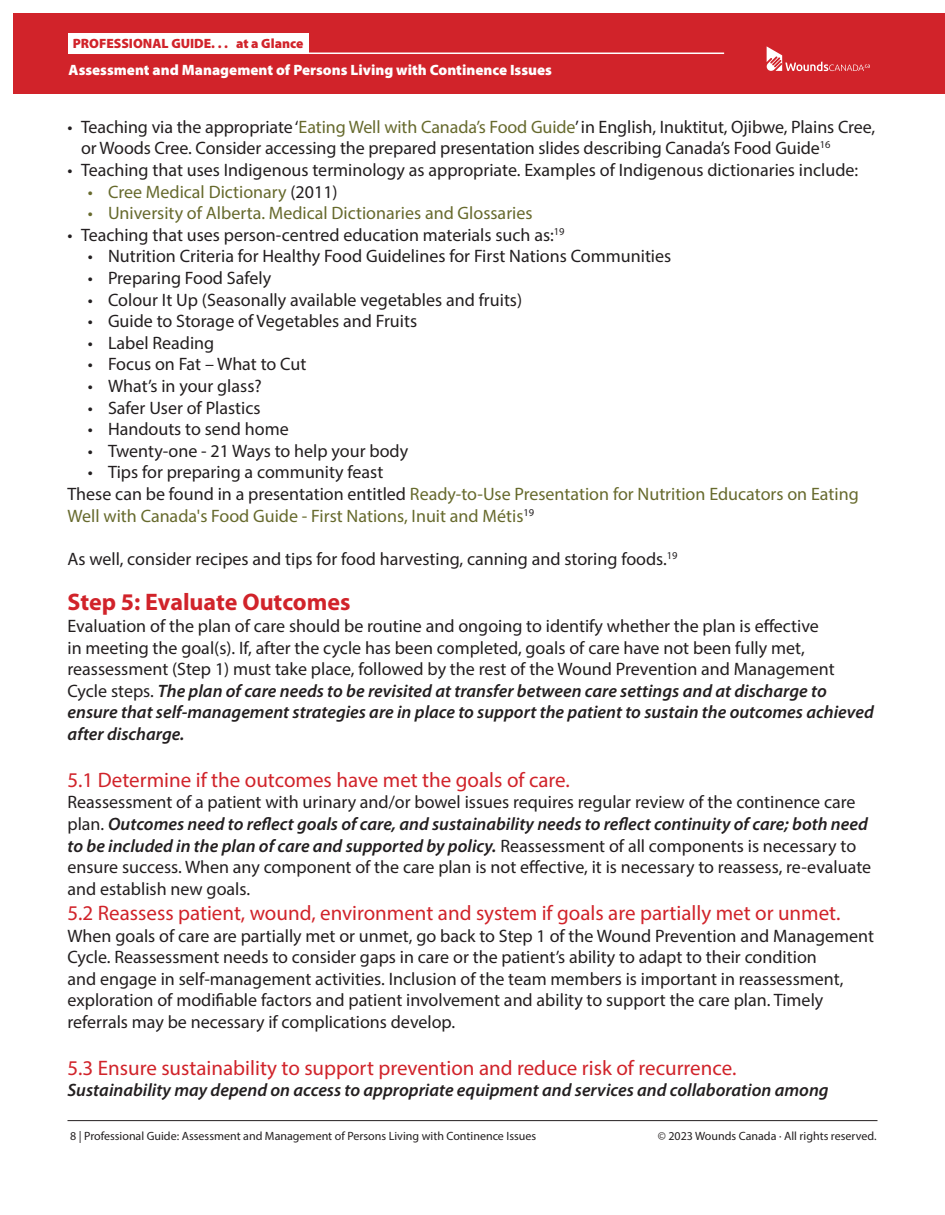
<style>
.page{position:relative;width:945px;height:1215px;background:#fff}
.page>*{position:absolute;margin:0;border:0;box-sizing:border-box;transform-origin:0 0}
.Title_Headings{font:700 24px "Myriad Pro";color:#d1232a}
.Sub_Heading{font:21px "Myriad Pro";color:#d1232a}
.Bullet_Points{font:18px/21.6px "Myriad Pro";color:#231f20}
.Bullet_Points-2{font:18px/21.6px "Myriad Pro";color:#676a2d}
.Bullet_Points-3{font:italic 600 18px "Myriad Pro";color:#231f20}
.t1{font:900 15px "Myriad Pro";color:#fff}
.t2{font:900 13.5px "Myriad Pro";color:#d1232a}
.t3{font:12px "Myriad Pro";color:#231f20}
.s1{color:#676a2d}
.s2{color:#231f20}
.s3{font-weight:600;font-style:italic}
</style>
<div class="page">
<hr style="left:68px;top:1120px;width:810px;height:1px;background:#231f20">
<div style="left:14px;top:14px;width:918px;height:80px;background:#d1232a"></div>
<div style="left:932px;top:14px;width:13px;height:80px;background:#d1232a"></div>
<div style="left:69px;top:33px;width:240px;height:20px;background:#fff"></div>
<hr style="left:69px;top:53px;width:655px;height:1px;background:#fff">
<svg style="left:767px;top:46px;width:103px;height:25px"></svg>
<p class="t2" style="left:73px;top:35px;width:232px">PROFESSIONAL GUIDE. . . at a Glance</p>
<p class="t1" style="left:69px;top:60px;width:485px">Assessment and Management of Persons Living with Continence Issues</p>
<p class="Bullet_Points" style="left:81px;top:116px;width:796px;text-indent:-14px">• Teaching via the appropriate ‘<span class="s1">Eating Well with Canada’s Food Guide</span>’ in English, Inuktitut, Ojibwe, Plains Cree, or Woods Cree. Consider accessing the prepared presentation slides describing Canada’s Food Guide<sup>16</sup></p>
<p class="Bullet_Points" style="left:68px;top:159px;width:792px">• Teaching that uses Indigenous terminology as appropriate. Examples of Indigenous dictionaries include:</p>
<p class="Bullet_Points-2" style="left:88px;top:181px;width:251px">• Cree Medical Dictionary <span class="s2">(2011)</span></p>
<p class="Bullet_Points-2" style="left:88px;top:202px;width:446px">• University of Alberta. Medical Dictionaries and Glossaries</p>
<p class="Bullet_Points" style="left:68px;top:224px;width:499px">• Teaching that uses person-centred education materials such as:<sup>19</sup></p>
<p class="Bullet_Points" style="left:88px;top:245px;width:585px">• Nutrition Criteria for Healthy Food Guidelines for First Nations Communities</p>
<p class="Bullet_Points" style="left:88px;top:267px;width:185px">• Preparing Food Safely</p>
<p class="Bullet_Points" style="left:88px;top:289px;width:436px">• Colour It Up (Seasonally available vegetables and fruits)</p>
<p class="Bullet_Points" style="left:88px;top:310px;width:331px">• Guide to Storage of Vegetables and Fruits</p>
<p class="Bullet_Points" style="left:88px;top:332px;width:128px">• Label Reading</p>
<p class="Bullet_Points" style="left:88px;top:353px;width:220px">• Focus on Fat – What to Cut</p>
<p class="Bullet_Points" style="left:88px;top:375px;width:176px">• What’s in your glass?</p>
<p class="Bullet_Points" style="left:88px;top:397px;width:174px">• Safer User of Plastics</p>
<p class="Bullet_Points" style="left:88px;top:418px;width:203px">• Handouts to send home</p>
<p class="Bullet_Points" style="left:88px;top:440px;width:322px">• Twenty-one - 21 Ways to help your body</p>
<p class="Bullet_Points" style="left:88px;top:461px;width:297px">• Tips for preparing a community feast</p>
<p class="Bullet_Points-2" style="left:68px;top:483px;width:793px"><span class="s2">These can be found in a presentation entitled</span> Ready-to-Use Presentation for Nutrition Educators on Eating<br>Well with Canada's Food Guide - First Nations, Inuit and Métis<sup>19</sup></p>
<p class="Bullet_Points" style="left:68px;top:548px;width:612px">As well, consider recipes and tips for food harvesting, canning and storing foods.<sup>19</sup></p>
<p class="Title_Headings" style="left:68px;top:587px;width:284px">Step 5: Evaluate Outcomes</p>
<p class="Bullet_Points" style="left:68px;top:615px;width:808px">Evaluation of the plan of care should be routine and ongoing to identify whether the plan is effective<br>in meeting the goal(s). If, after the cycle has been completed, goals of care have not been fully met, reassessment (Step 1) must take place, followed by the rest of the Wound Prevention and Management Cycle steps. <span class="s3">The plan of care needs to be revisited at transfer between care settings and at discharge to ensure that self-management strategies are in place to support the patient to sustain the outcomes achieved after discharge.</span></p>
<p class="Sub_Heading" style="left:68px;top:767px;width:504px">5.1 Determine if the outcomes have met the goals of care.</p>
<p class="Bullet_Points" style="left:68px;top:791px;width:805px">Reassessment of a patient with urinary and/or bowel issues requires regular review of the continence care plan. <span class="s3">Outcomes need to reflect goals of care, and sustainability needs to reflect continuity of care; both need to be included in the plan of care and supported by policy.</span> Reassessment of all components is necessary to ensure success. When any component of the care plan is not effective, it is necessary to reassess, re-evaluate and establish new goals.</p>
<p class="Sub_Heading" style="left:68px;top:900px;width:775px">5.2 Reassess patient, wound, environment and system if goals are partially met or unmet.</p>
<p class="Bullet_Points" style="left:68px;top:925px;width:808px">When goals of care are partially met or unmet, go back to Step 1 of the Wound Prevention and Management Cycle. Reassessment needs to consider gaps in care or the patient’s ability to adapt to their condition<br>and engage in self-management activities. Inclusion of the team members is important in reassessment, exploration of modifiable factors and patient involvement and ability to support the care plan. Timely referrals may be necessary if complications develop.</p>
<p class="Sub_Heading" style="left:68px;top:1055px;width:670px">5.3 Ensure sustainability to support prevention and reduce risk of recurrence.</p>
<p class="Bullet_Points-3" style="left:68px;top:1079px;width:763px">Sustainability may depend on access to appropriate equipment and services and collaboration among</p>
<p class="t3" style="left:70px;top:1129px;width:468px">8 | Professional Guide: Assessment and Management of Persons Living with Continence Issues</p>
<p class="t3" style="left:658px;top:1129px;width:220px">© 2023 Wounds Canada · All rights reserved.</p>
</div>
